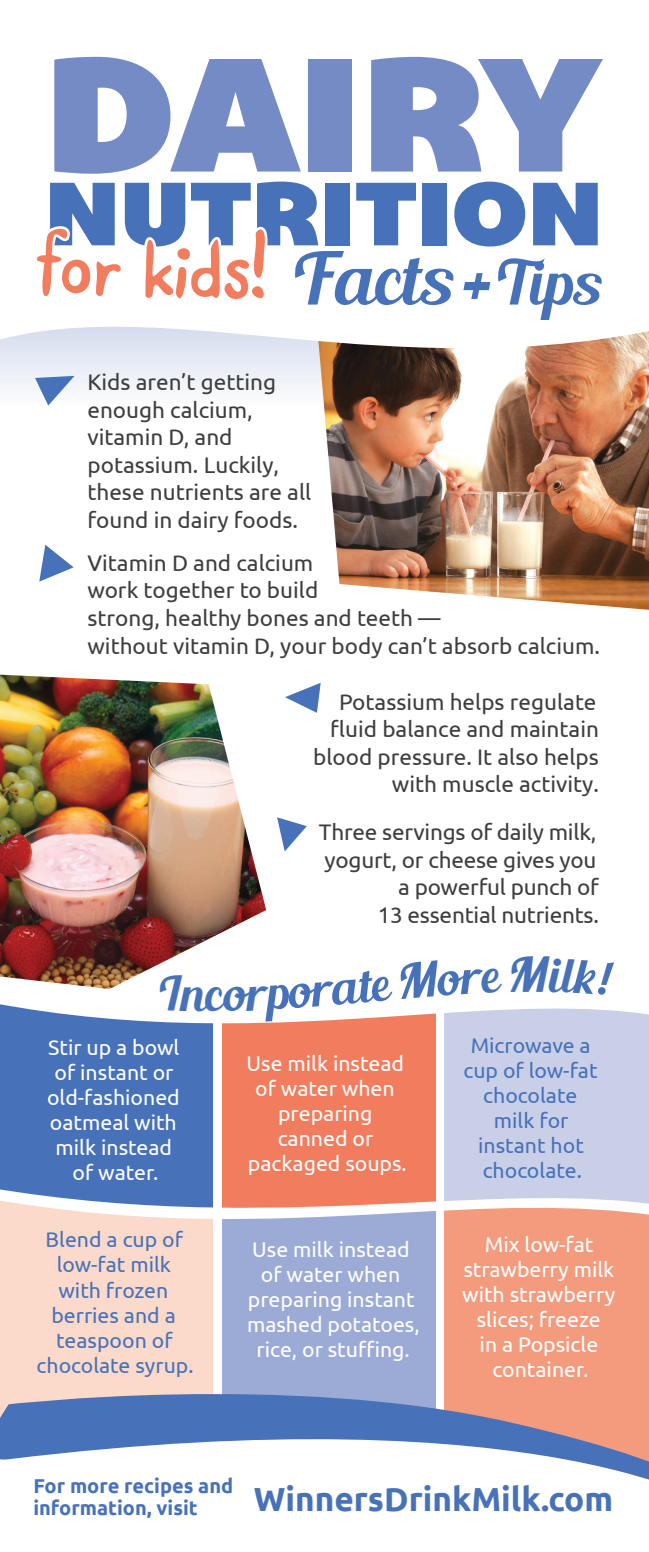
<style>
.page{position:relative;width:649px;height:1552px;background:#fff}
.page>*{position:absolute;margin:0;border:0;box-sizing:border-box;transform-origin:0 0}
.t1{font:166.5px "Bemio";letter-spacing:-.01em;color:#748bc6}
.t2{font:92.5px "Bemio";color:#4772b9}
.t3{font:71.25px "Blenda Script";color:#4772b9}
.t4{font:47.25px "Blenda Script";color:#4772b9}
.t5{font:700 33.25px "Ubuntu";color:#4772b9}
.t6{font:22.5px/27.5px "Ubuntu";color:#3e3e3f}
.t7{font:21.25px/25px "Ubuntu";color:#fff;text-align:center}
.t8{font:21.25px/25px "Ubuntu";color:#4772b9;text-align:center}
.t9{font:700 20px "Ubuntu";color:#4772b9}
.s1{font-size:61.75px}
</style>
<div class="page">
<img style="left:324px;top:409px;width:324px;height:201px">
<svg style="left:0;top:326px;width:648px;height:83px"></svg>
<svg style="left:36px;top:228px;width:85px;height:68px"></svg>
<svg style="left:145px;top:229px;width:120px;height:70px"></svg>
<svg style="left:35px;top:376px;width:39px;height:29px"></svg>
<svg style="left:39px;top:545px;width:35px;height:36px"></svg>
<svg style="left:285px;top:683px;width:35px;height:30px"></svg>
<svg style="left:277px;top:817px;width:29px;height:34px"></svg>
<div style="left:0;top:1198px;width:212px;height:246px;background:#fcdacb"></div>
<div style="left:222px;top:1198px;width:213px;height:246px;background:#9cabd6"></div>
<div style="left:444px;top:1198px;width:204px;height:286px;background:#f49b7e"></div>
<svg style="left:109px;top:1021px;width:539px;height:223px"></svg>
<div style="left:0;top:1001px;width:212px;height:213px;background:#4772b9"></div>
<div style="left:222px;top:1001px;width:213px;height:213px;background:#f17d5e"></div>
<div style="left:444px;top:1001px;width:204px;height:213px;background:#cacfe8"></div>
<svg style="left:0;top:1371px;width:648px;height:113px"></svg>
<img style="left:0;top:674px;width:266px;height:304px">
<svg style="left:7px;top:958px;width:641px;height:63px"></svg>
<p class="t1" style="left:45px;top:-18px;width:556px">DAIRY</p>
<p class="t2" style="left:45px;top:140px;width:559px">NUTRITION</p>
<p class="t3" style="left:291px;top:233px;width:310px">Facts + <span class="s1">Tips</span></p>
<p class="t6" style="left:87px;top:367px;width:225px">Kids aren’t getting enough calcium, vitamin D, and potassium. Luckily, these nutrients are all found in dairy foods.</p>
<p class="t6" style="left:87px;top:548px;width:513px">Vitamin D and calcium<br>work together to build<br>strong, healthy bones and teeth —<br>without vitamin D, your body can’t absorb calcium.</p>
<p class="t6" style="left:313px;top:687px;width:287px;text-align:right">Potassium helps regulate fluid balance and maintain blood pressure. It also helps with muscle activity.</p>
<p class="t6" style="left:318px;top:818px;width:281px;text-align:right">Three servings of daily milk, yogurt, or cheese gives you a powerful punch of<br>13 essential nutrients.</p>
<p class="t7" style="left:47px;top:1034px;width:134px">Stir up a bowl of instant or old-fashioned oatmeal with milk instead of water.</p>
<h3 class="t4" style="left:307px;top:959px;width:128px;rotate:-5deg">rate M</h3>
<h3 class="t4" style="left:508px;top:944px;width:40px">M</h3>
<p class="t7" style="left:246px;top:1050px;width:162px">Use milk instead of water when preparing canned or packaged soups.</p>
<p class="t8" style="left:463px;top:1032px;width:135px">Microwave a cup of low-fat chocolate milk for instant hot chocolate.</p>
<p class="t8" style="left:37px;top:1226px;width:158px">Blend a cup of low-fat milk with frozen berries and a teaspoon of chocolate syrup.</p>
<p class="t7" style="left:461px;top:1231px;width:154px">Mix low-fat strawberry milk with strawberry slices; freeze<br>in a Popsicle container.</p>
<p class="t7" style="left:247px;top:1236px;width:174px">Use milk instead of water when preparing instant mashed potatoes, rice, or stuffing.</p>
<p class="t9" style="left:33px;top:1473px;width:201px">For more recipes and</p>
<p class="t9" style="left:33px;top:1495px;width:166px">information, visit</p>
<p class="t5" style="left:253px;top:1478px;width:360px">WinnersDrinkMilk.com</p>
</div>
